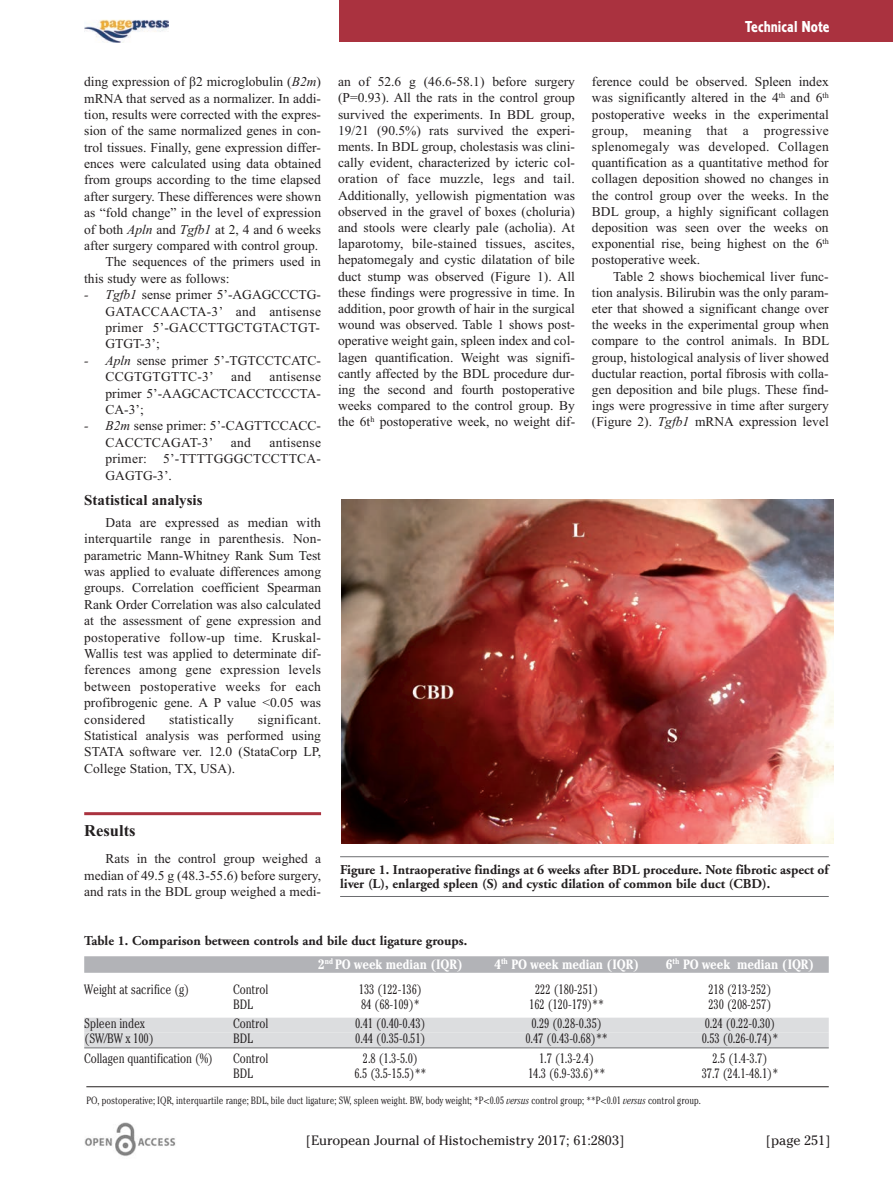
<style>
.page{position:relative;width:893px;height:1190px;background:#fff}
.page>*{position:absolute;margin:0;border:0;box-sizing:border-box;transform-origin:0 0}
.t1{font:16.5px "Corinthian Bold Condensed Plain";color:#fff}
.t2{font:700 16.5px "Times New Roman";color:#231f20}
.t3{font:700 15px "Times New Roman";color:#231f20}
.t4{font:13.5px/16.2px "Times New Roman";color:#231f20;text-align:justify}
.t5{font:300 condensed 13.5px "Cheltenham";letter-spacing:-.01em;color:#231f20}
.t6{font:700 13.5px/13.5px "Adobe Garamond";color:#231f20}
.t7{font:700 condensed 13.5px "Cheltenham";letter-spacing:-.01em;color:#fff}
.t8{font:13.5px "Cheltenham";color:#231f20}
.t9{font:13.5px "Times New Roman";letter-spacing:.02em;color:#231f20}
.t10{font:300 condensed 10.5px "Cheltenham";color:#231f20}
.s1{font-style:italic}
</style>
<div class="page">
<div style="left:339px;top:0;width:553px;height:42px;background:#aa323f"></div>
<hr style="left:84px;top:812px;width:237px;height:3px;background:#aa323f">
<img style="left:85px;top:1123px;width:91px;height:33px">
<img style="left:84px;top:19px;width:84px;height:24px">
<hr style="left:340px;top:856px;width:488px;height:1px;background:#6c6d70">
<hr style="left:340px;top:896px;width:488px;height:1px;background:#6c6d70">
<img style="left:341px;top:499px;width:492px;height:344px">
<div style="left:84px;top:956px;width:744px;height:17px;background:#b2b3b7"></div>
<div style="left:84px;top:1018px;width:744px;height:15px;background:#dcdddf"></div>
<div style="left:84px;top:1033px;width:744px;height:15px;background:#dcdddf"></div>
<hr style="left:84px;top:1048px;width:744px;height:1px;background:#6c6d70">
<hr style="left:86px;top:1086px;width:742px;height:1px;background:#231f20">
<p class="t1" style="left:744px;top:21px;width:86px">Technical Note</p>
<p class="t4" style="left:84px;top:73px;width:238px">ding expression of β2 microglobulin (<span class="s1">B2m</span>)</p>
<p class="t4" style="left:84px;top:90px;width:238px">mRNA that served as a normalizer. In addi-</p>
<p class="t4" style="left:84px;top:106px;width:238px">tion, results were corrected with the expres-</p>
<p class="t4" style="left:84px;top:123px;width:238px">sion of the same normalized genes in con-</p>
<p class="t4" style="left:84px;top:139px;width:238px">trol tissues. Finally, gene expression differ-</p>
<p class="t4" style="left:84px;top:155px;width:238px">ences were calculated using data obtained</p>
<p class="t4" style="left:84px;top:172px;width:238px">from groups according to the time elapsed</p>
<p class="t4" style="left:84px;top:188px;width:238px">after surgery. These differences were shown</p>
<p class="t4" style="left:84px;top:205px;width:238px">as “fold change” in the level of expression</p>
<p class="t4" style="left:84px;top:221px;width:238px">of both <span class="s1">Apln</span> and <span class="s1">Tgfb1</span> at 2, 4 and 6 weeks</p>
<p class="t4" style="left:84px;top:237px;width:235px">after surgery compared with control group.</p>
<p class="t4" style="left:105px;top:254px;width:217px">The sequences of the primers used in</p>
<p class="t4" style="left:84px;top:270px;width:147px">this study were as follows:</p>
<p class="t4" style="left:105px;top:286px;width:217px;text-indent:-21px"><span class="s1">- Tgfb1</span> sense primer 5’-AGAGCCCTG-GATACCAACTA-3’ and antisense primer 5’-GACCTTGCTGTACTGT-GTGT-3’;</p>
<p class="t4" style="left:105px;top:352px;width:217px;text-indent:-21px"><span class="s1">- Apln</span> sense primer 5’-TGTCCTCATC-<br>CCGTGTGTTC-3’</p>
<p class="t4" style="left:105px;top:368px;width:217px;text-indent:164px">antisense primer 5’-AAGCACTCACCTCCCTA-CA-3’;</p>
<p class="t4" style="left:105px;top:418px;width:217px;text-indent:-21px"><span class="s1">- B2m</span> sense primer: 5’-CAGTTCCACC-<br>CACCTCAGAT-3’</p>
<p class="t4" style="left:231px;top:368px;width:22px">and</p>
<p class="t4" style="left:105px;top:434px;width:217px;text-indent:164px">antisense primer: 5’-TTTTGGGCTCCTTCA-GAGTG-3’.</p>
<p class="t3" style="left:84px;top:491px;width:120px">Statistical analysis</p>
<p class="t4" style="left:84px;top:514px;width:238px;text-indent:21px">Data are expressed as median with interquartile range in parenthesis. Non&shy;parametric Mann-Whitney Rank Sum Test was applied to evaluate differences among groups. Correlation coefficient Spearman Rank Order Correlation was also calculated at the assessment of gene expression and postoperative follow-up time. Kruskal-Wallis test was applied to determinate dif&shy;ferences among gene expression levels between postoperative weeks for each profibrogenic gene. A P value &lt;0.05 was considered</p>
<p class="t4" style="left:231px;top:434px;width:22px">and</p>
<p class="t4" style="left:84px;top:711px;width:238px;text-indent:173px">significant.<br>Statistical analysis was performed using STATA software ver. 12.0 (StataCorp LP, College Station, TX, USA).</p>
<p class="t9" style="left:169px;top:711px;width:66px">statistically</p>
<p class="t4" style="left:338px;top:73px;width:238px">an of 52.6 g (46.6-58.1) before surgery (P=0.93). All the rats in the control group survived the experiments. In BDL group, 19/21 (90.5%) rats survived the experi&shy;ments. In BDL group, cholestasis was clini&shy;cally evident, characterized by icteric col&shy;oration of face muzzle, legs and tail.<br>Additionally, yellowish pigmentation was observed in the gravel of boxes (choluria) and stools were clearly pale (acholia). At laparotomy, bile-stained tissues, ascites, hepatomegaly and cystic dilatation of bile duct stump was observed (Figure 1). All these findings were progressive in time. In addition, poor growth of hair in the surgical wound was observed. Table 1 shows post&shy;operative weight gain, spleen index and col&shy;lagen quantification. Weight was signifi&shy;cantly affected by the BDL procedure dur&shy;ing the second and fourth postoperative weeks compared to the control group. By the 6t<sup>h</sup> postoperative week, no weight dif-</p>
<p class="t4" style="left:592px;top:73px;width:238px">ference could be observed. Spleen index was significantly altered in the 4<sup>th</sup> and 6<sup>th </sup>postoperative weeks in the experimental group, meaning that a progressive splenomegaly was developed. Collagen quantification as a quantitative method for collagen deposition showed no changes in the control group over the weeks. In the BDL group, a highly significant collagen deposition was seen over the weeks on exponential rise, being highest on the 6<sup>th </sup>postoperative week.</p>
<p class="t4" style="left:592px;top:268px;width:239px;text-indent:21px">Table 2 shows biochemical liver func&shy;tion analysis. Bilirubin was the only param&shy;eter that showed a significant change over the weeks in the experimental group when compare to the control animals. In BDL group, histological analysis of liver showed ductular reaction, portal fibrosis with colla&shy;gen deposition and bile plugs. These find&shy;ings were progressive in time after surgery (Figure 2). <span class="s1">Tgfb1</span> mRNA expression level</p>
<p class="t2" style="left:84px;top:821px;width:53px">Results</p>
<p class="t4" style="left:84px;top:850px;width:238px;text-indent:21px">Rats in the control group weighed a median of 49.5 g (48.3-55.6) before surgery, and rats in the BDL group weighed a medi-</p>
<p class="t6" style="left:340px;top:864px;width:490px">Figure 1. Intraoperative findings at 6 weeks after BDL procedure. Note fibrotic aspect of liver (L), enlarged spleen (S) and cystic dilation of common bile duct (CBD).</p>
<p class="t6" style="left:84px;top:935px;width:384px">Table 1. Comparison between controls and bile duct ligature groups.</p>
<p class="t7" style="left:318px;top:959px;width:146px">2<sup>nd</sup> PO week median (IQR)</p>
<p class="t7" style="left:494px;top:959px;width:146px">4<sup>th</sup> PO week median (IQR)</p>
<p class="t7" style="left:666px;top:959px;width:150px">6<sup>th</sup> PO week median (IQR)</p>
<p class="t5" style="left:84px;top:985px;width:107px">Weight at sacrifice (g)</p>
<p class="t5" style="left:233px;top:985px;width:37px">Control</p>
<p class="t5" style="left:359px;top:985px;width:65px">133 (122-136)</p>
<p class="t5" style="left:535px;top:985px;width:65px">222 (180-251)</p>
<p class="t5" style="left:708px;top:985px;width:65px">218 (213-252)</p>
<p class="t5" style="left:233px;top:1000px;width:22px">BDL</p>
<p class="t5" style="left:361px;top:1000px;width:60px">84 (68-109)*</p>
<p class="t5" style="left:529px;top:1000px;width:76px">162 (120-179)**</p>
<p class="t5" style="left:708px;top:1000px;width:65px">230 (208-257)</p>
<p class="t5" style="left:84px;top:1019px;width:62px">Spleen index</p>
<p class="t5" style="left:233px;top:1019px;width:37px">Control</p>
<p class="t5" style="left:355px;top:1019px;width:72px">0.41 (0.40-0.43)</p>
<p class="t5" style="left:531px;top:1019px;width:72px">0.29 (0.28-0.35)</p>
<p class="t5" style="left:704px;top:1019px;width:72px">0.24 (0.22-0.30)</p>
<p class="t5" style="left:84px;top:1034px;width:71px">(SW/BW x 100)</p>
<p class="t5" style="left:233px;top:1034px;width:22px">BDL</p>
<p class="t5" style="left:355px;top:1034px;width:72px">0.44 (0.35-0.51)</p>
<p class="t5" style="left:525px;top:1034px;width:84px">0.47 (0.43-0.68)**</p>
<p class="t5" style="left:701px;top:1034px;width:78px">0.53 (0.26-0.74)*</p>
<p class="t5" style="left:84px;top:1053px;width:130px">Collagen quantification (%)</p>
<p class="t5" style="left:233px;top:1053px;width:37px">Control</p>
<p class="t5" style="left:363px;top:1053px;width:57px">2.8 (1.3-5.0)</p>
<p class="t5" style="left:539px;top:1053px;width:57px">1.7 (1.3-2.4)</p>
<p class="t5" style="left:712px;top:1053px;width:57px">2.5 (1.4-3.7)</p>
<p class="t5" style="left:233px;top:1068px;width:22px">BDL</p>
<p class="t5" style="left:354px;top:1068px;width:74px">6.5 (3.5-15.5)**</p>
<p class="t5" style="left:528px;top:1068px;width:79px">14.3 (6.9-33.6)**</p>
<p class="t5" style="left:701px;top:1068px;width:78px">37.7 (24.1-48.1)*</p>
<p class="t10" style="left:86px;top:1097px;width:616px">PO, postoperative; IQR, interquartile range; BDL, bile duct ligature; SW, spleen weight. BW, body weight; *P&lt;0.05 <span class="s1">versus</span> control group; **P&lt;0.01 <span class="s1">versus</span> control group.</p>
<p class="t8" style="left:306px;top:1133px;width:320px">[European Journal of Histochemistry 2017; 61:2803]</p>
<p class="t8" style="left:765px;top:1133px;width:66px">[page 251]</p>
</div>
